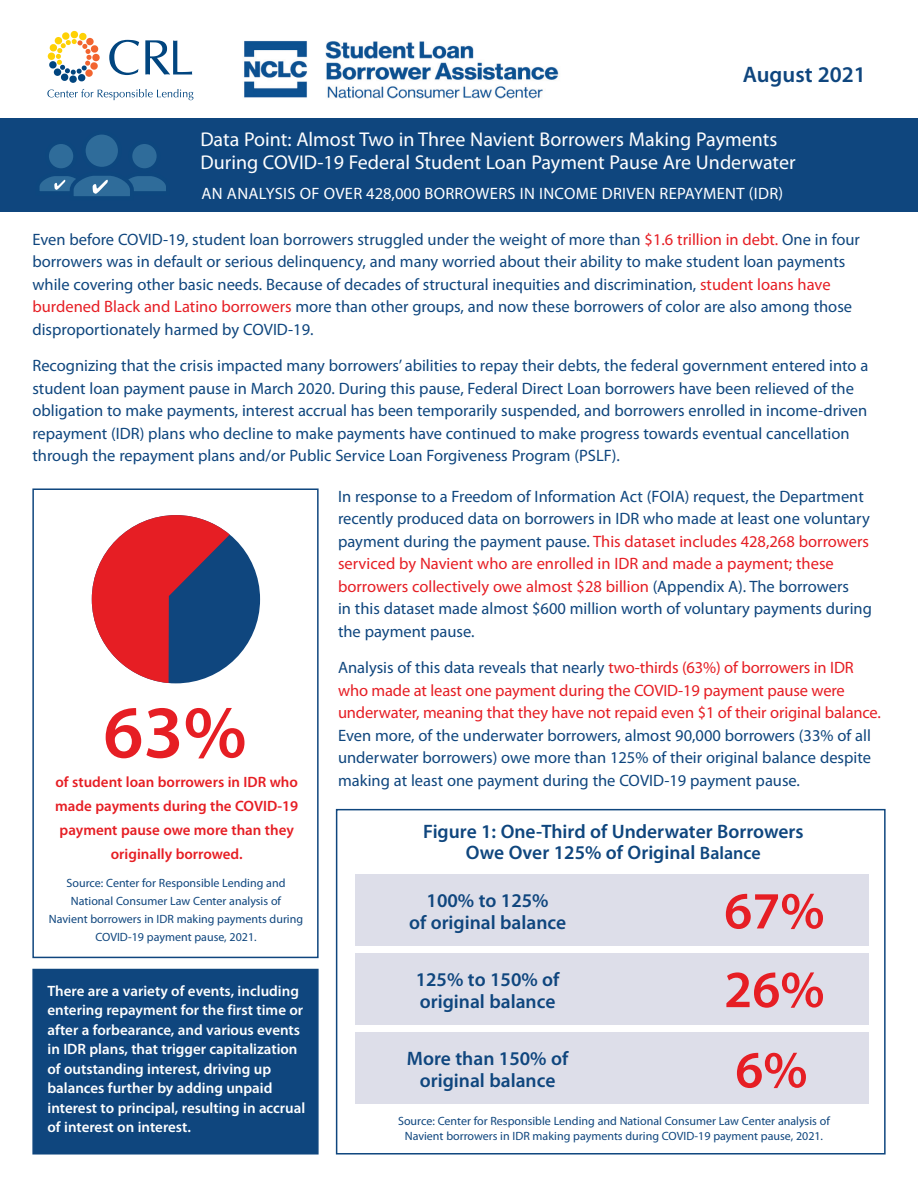
<style>
.page{position:relative;width:918px;height:1188px;background:#fff}
.page>*{position:absolute;margin:0;border:0;box-sizing:border-box;transform-origin:0 0}
.t1{font:600 75px "Myriad Pro";color:#e61e24}
.t2{font:600 52.5px/79.5px "Myriad Pro";color:#e61e24;text-align:justify}
.t3{font:600 22.5px "Myriad Pro";color:#0f467e}
.t4{font:19.95px/22.8px "Myriad Pro";color:#fff}
.t5{font:600 19.5px/22.5px "Myriad Pro";color:#0f467e;text-align:center}
.t6{font:16.5px/22.5px "Myriad Pro";color:#0f467e}
.t7{font:16.5px/22.5px "Myriad Pro";letter-spacing:-.01em;color:#e61e24}
.t8{font:16.5px "Myriad Pro";letter-spacing:.02em;color:#fff}
.t9{font:600 15px/19.5px "Myriad Pro";color:#fff}
.t10{font:600 15px/24px "Myriad Pro";color:#e61e24;text-align:center}
.t11{font:12px/18px "Myriad Pro";color:#0f467e;text-align:center}
.s1{color:#e61e24}
.s2{color:#0f467e}
.s3{font-size:18px}
</style>
<div class="page">
<div style="left:336px;top:809px;width:550px;height:346px;border:2px solid #0f467e"></div>
<div style="left:32px;top:488px;width:287px;height:470px;border:2px solid #0f467e"></div>
<div style="left:32px;top:969px;width:287px;height:186px;background:#0f467e;border:2px solid #0f467e"></div>
<div style="left:355px;top:875px;width:514px;height:71px;background:#dddee9"></div>
<div style="left:355px;top:953px;width:514px;height:72px;background:#dddee9"></div>
<div style="left:355px;top:1032px;width:514px;height:72px;background:#dddee9"></div>
<div style="left:0;top:118px;width:918px;height:94px;background:#0f467e"></div>
<img style="left:244px;top:41px;width:315px;height:58px">
<svg style="left:109px;top:40px;width:30px;height:35px"></svg>
<svg style="left:145px;top:40px;width:47px;height:35px"></svg>
<svg style="left:47px;top:30px;width:53px;height:53px"></svg>
<div style="left:86px;top:38px;width:8px;height:7px;background:#f2642f;border-radius:50%"></div>
<svg style="left:47px;top:89px;width:146px;height:11px"></svg>
<svg style="left:39px;top:134px;width:127px;height:62px"></svg>
<div style="left:92px;top:515px;width:168px;height:168px;background:#0f467e;border-radius:50%"></div>
<svg style="left:92px;top:515px;width:138px;height:168px"></svg>
<h3 class="t3" style="left:743px;top:60px;width:125px">August 2021</h3>
<p class="t4" style="left:200px;top:127px;width:597px">Data Point: Almost Two in Three Navient Borrowers Making Payments<br>During COVID-19 Federal Student Loan Payment Pause Are Underwater</p>
<p class="t8" style="left:201px;top:183px;width:583px">AN ANALYSIS OF OVER 428,000 BORROWERS IN INCOME DRIVEN REPAYMENT (IDR)</p>
<p class="t6" style="left:32px;top:228px;width:829px">Even before COVID-19, student loan borrowers struggled under the weight of more than <span class="s1">$1.6 trillion in debt.</span> One in four borrowers was in default or serious delinquency, and many worried about their ability to make student loan payments while covering other basic needs. Because of decades of structural inequities and discrimination, <span class="s1">student loans have burdened Black and Latino borrowers</span> more than other groups, and now these borrowers of color are also among those disproportionately harmed by COVID-19.</p>
<p class="t6" style="left:32px;top:354px;width:838px">Recognizing that the crisis impacted many borrowers’ abilities to repay their debts, the federal government entered into a student loan payment pause in March 2020. During this pause, Federal Direct Loan borrowers have been relieved of the obligation to make payments, interest accrual has been temporarily suspended, and borrowers enrolled in income-driven repayment (IDR) plans who decline to make payments have continued to make progress towards eventual cancellation through the repayment plans and/or Public Service Loan Forgiveness Program (PSLF).</p>
<p class="t6" style="left:338px;top:485px;width:535px">In response to a Freedom of Information Act (FOIA) request, the Department recently produced data on borrowers in IDR who made at least one voluntary payment during the payment pause. <span class="s1">This dataset includes 428,268 borrowers serviced by Navient who are enrolled in IDR and made a payment; these borrowers collectively owe almost $28 billion</span> (Appendix A). The borrowers<br>in this dataset made almost $600 million worth of voluntary payments during the payment pause.</p>
<p class="t7" style="left:338px;top:656px;width:544px"><span class="s2">Analysis of this data reveals that nearly</span> two-thirds (63%) of borrowers in IDR who made at least one payment during the COVID-19 payment pause were underwater, meaning that they have not repaid even $1 of their original balance.</p>
<p class="t6" style="left:338px;top:724px;width:534px">Even more, of the underwater borrowers, almost 90,000 borrowers (33% of all underwater borrowers) owe more than 125% of their original balance despite</p>
<p class="t10" style="left:56px;top:770px;width:244px">of student loan borrowers in IDR who</p>
<p class="t6" style="left:338px;top:769px;width:464px">making at least one payment during the COVID-19 payment pause.</p>
<p class="t10" style="left:55px;top:794px;width:245px">made payments during the COVID-19 payment pause owe more than they originally borrowed.</p>
<p class="t11" style="left:49px;top:874px;width:256px">Source: Center for Responsible Lending and National Consumer Law Center analysis of<br>Navient borrowers in IDR making payments during COVID-19 payment pause, 2021.</p>
<h1 class="t1" style="left:103px;top:685px;width:145px">63%</h1>
<p class="t5" style="left:423px;top:821px;width:382px;line-height:21px">Figure 1: One-Third of Underwater Borrowers<br>Owe Over 125% of Original <span class="s3">Balance</span></p>
<p class="t5" style="left:409px;top:889px;width:159px">100% to 125%<br>of original balance</p>
<p class="t5" style="left:416px;top:967px;width:145px;text-align:left">125% to 150% of original balance</p>
<p class="t5" style="left:407px;top:1046px;width:163px">More than 150% of original balance</p>
<h2 class="t2" style="left:724px;top:870px;width:102px">67% 26% 6%</h2>
<p class="t9" style="left:48px;top:981px;width:259px">There are a variety of events, including entering repayment for the first time or after a forbearance, and various events in IDR plans, that trigger capitalization of outstanding interest, driving up balances further by adding unpaid interest to principal, resulting in accrual of interest on interest.</p>
<p class="t11" style="left:398px;top:1113px;width:433px;line-height:15px">Source: Center for Responsible Lending and National Consumer Law Center analysis of<br>Navient borrowers in IDR making payments during COVID-19 payment pause, 2021.</p>
</div>
